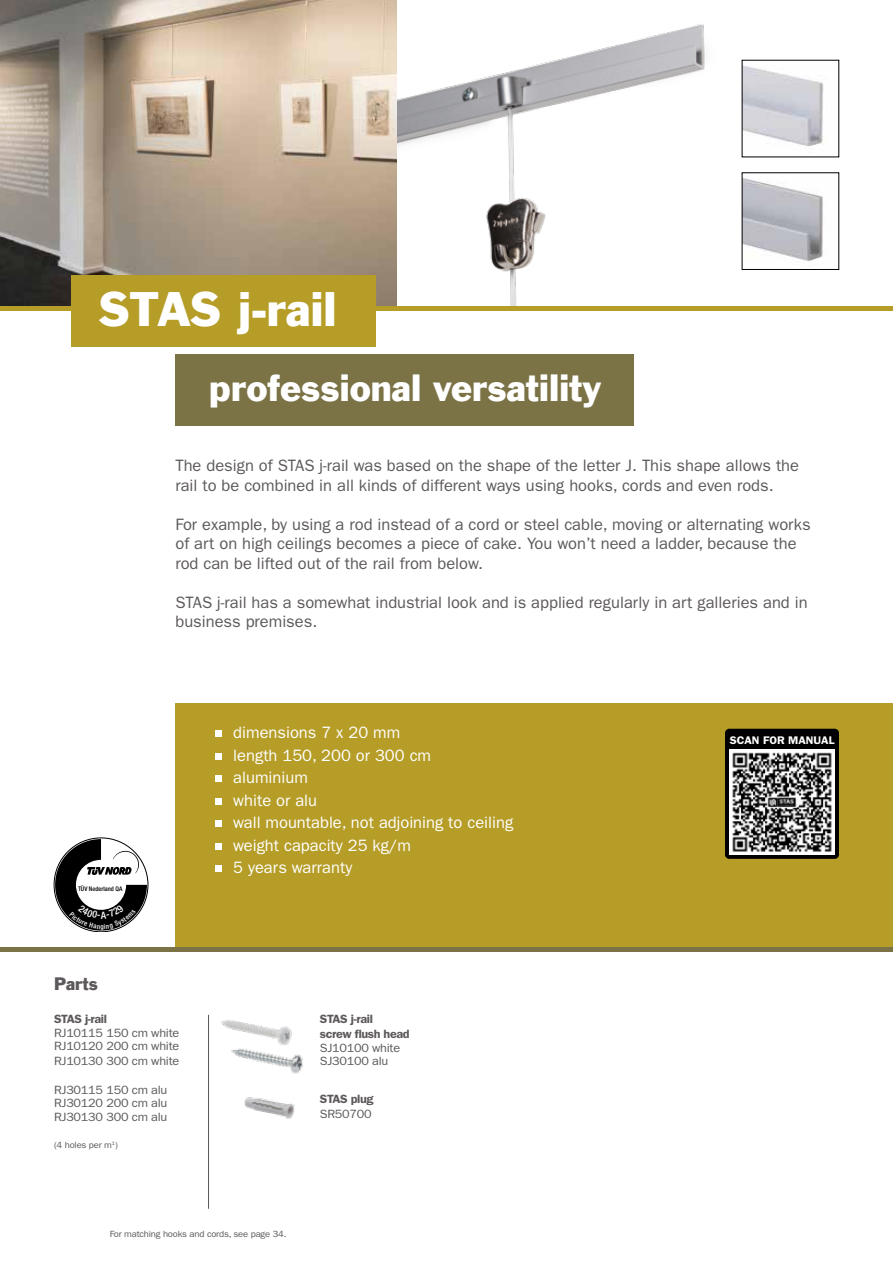
<style>
.page{position:relative;width:893px;height:1263px;background:#fff}
.page>*{position:absolute;margin:0;border:0;box-sizing:border-box;transform-origin:0 0}
.t1{font:44.4px "Franklin Gothic";color:#fff}
.t2{font:34.65px "Franklin Gothic";color:#fff}
.t3{font:16.5px/19.5px "ITC Franklin Gothic Std";color:#5c585b}
.t4{font:16.5px/22.5px "ITC Franklin Gothic Std";color:#fff}
.t5{font:16.5px "Franklin Gothic";color:#5c585b}
.t6{font:12px/13.5px "ITC Franklin Gothic Std";letter-spacing:-.02em;color:#5c585b;scale:1.05 1}
.t7{font:600 12px/15px "ITC Franklin Gothic Std";letter-spacing:-.03em;color:#5c585b;scale:1.05 1}
.t8{font:600 11.1px "ITC Franklin Gothic Std";color:#fff;scale:1.05 1}
.t9{font:9px "ITC Franklin Gothic Std";letter-spacing:-.02em;color:#5c585b;scale:1.05 1}
.t10{font:500 condensed 6.3px "Helvetica Neue LT";color:#000}
</style>
<div class="page">
<hr style="left:208px;top:1015px;width:1px;height:194px;background:#54565b">
<div style="left:175px;top:703px;width:718px;height:246px;background:#b59d27"></div>
<img style="left:396px;top:16px;width:309px;height:290px">
<img style="left:0;top:0;width:396px;height:306px">
<hr style="left:0;top:306px;width:893px;height:4px;background:#b59d27">
<img style="left:744px;top:65px;width:80px;height:82px">
<img style="left:744px;top:178px;width:79px;height:84px">
<img style="left:221px;top:1020px;width:71px;height:22px">
<img style="left:231px;top:1042px;width:72px;height:32px">
<div style="left:725px;top:729px;width:114px;height:130px;background:#000;border-radius:4px"></div>
<img style="left:730px;top:750px;width:104px;height:104px">
<img style="left:244px;top:1097px;width:51px;height:22px">
<hr style="left:0;top:947px;width:893px;height:4px;background:#7b7346">
<div style="left:175px;top:355px;width:459px;height:71px;background:#7b7346"></div>
<div style="left:71px;top:276px;width:304px;height:71px;background:#b59d27"></div>
<svg style="left:215px;top:731px;width:6px;height:6px"></svg>
<svg style="left:215px;top:753px;width:6px;height:6px"></svg>
<svg style="left:215px;top:776px;width:6px;height:6px"></svg>
<svg style="left:215px;top:798px;width:6px;height:6px"></svg>
<svg style="left:215px;top:821px;width:6px;height:6px"></svg>
<svg style="left:215px;top:843px;width:6px;height:6px"></svg>
<svg style="left:215px;top:866px;width:6px;height:6px"></svg>
<svg style="left:55px;top:839px;width:92px;height:92px"></svg>
<h1 class="t1" style="left:98px;top:281px;width:240px">STAS j-rail</h1>
<h2 class="t2" style="left:209px;top:366px;width:394px">professional versatility</h2>
<p class="t3" style="left:175px;top:456px;width:625px">The design of STAS j-rail was based on the shape of the letter J. This shape allows the rail to be combined in all kinds of different ways using hooks, cords and even rods.</p>
<p class="t3" style="left:175px;top:515px;width:637px">For example, by using a rod instead of a cord or steel cable, moving or alternating works of art on high ceilings becomes a piece of cake. You won’t need a ladder, because the rod can be lifted out of the rail from below.</p>
<p class="t3" style="left:175px;top:593px;width:634px">STAS j-rail has a somewhat industrial look and is applied regularly in art galleries and in business premises.</p>
<p class="t10" style="left:78px;top:885px;width:46px">TÜV Nederland QA</p>
<p class="t5" style="left:54px;top:972px;width:45px">Parts</p>
<p class="t7" style="left:54px;top:1011px;width:52px">STAS j-rail</p>
<p class="t6" style="left:54px;top:1026px;width:121px">RJ10115 150 cm white<br>RJ10120 200 cm white</p>
<p class="t6" style="left:54px;top:1054px;width:121px">RJ10130 300 cm white</p>
<p class="t6" style="left:54px;top:1083px;width:109px;text-align:justify">RJ30115 150 cm alu RJ30120 200 cm alu RJ30130 300 cm alu</p>
<p class="t9" style="left:54px;top:1139px;width:62px">(4 holes per m<sup>1</sup>)</p>
<p class="t4" style="left:233px;top:722px;width:282px">dimensions 7 x 20 mm<br>length 150, 200 or 300 cm<br>aluminium<br>white or alu<br>wall mountable, not adjoining to ceiling weight capacity 25 kg/m<br>5 years warranty</p>
<p class="t7" style="left:320px;top:1011px;width:87px">STAS j-rail<br>screw flush head</p>
<p class="t6" style="left:320px;top:1041px;width:78px">SJ10100 white<br>SJ30100 alu</p>
<p class="t7" style="left:320px;top:1092px;width:53px">STAS plug</p>
<p class="t6" style="left:320px;top:1107px;width:51px">SR50700</p>
<p class="t9" style="left:110px;top:1228px;width:170px">For matching hooks and cords, see page 34.</p>
<p class="t8" style="left:730px;top:734px;width:101px">SCAN FOR MANUAL</p>
</div>
